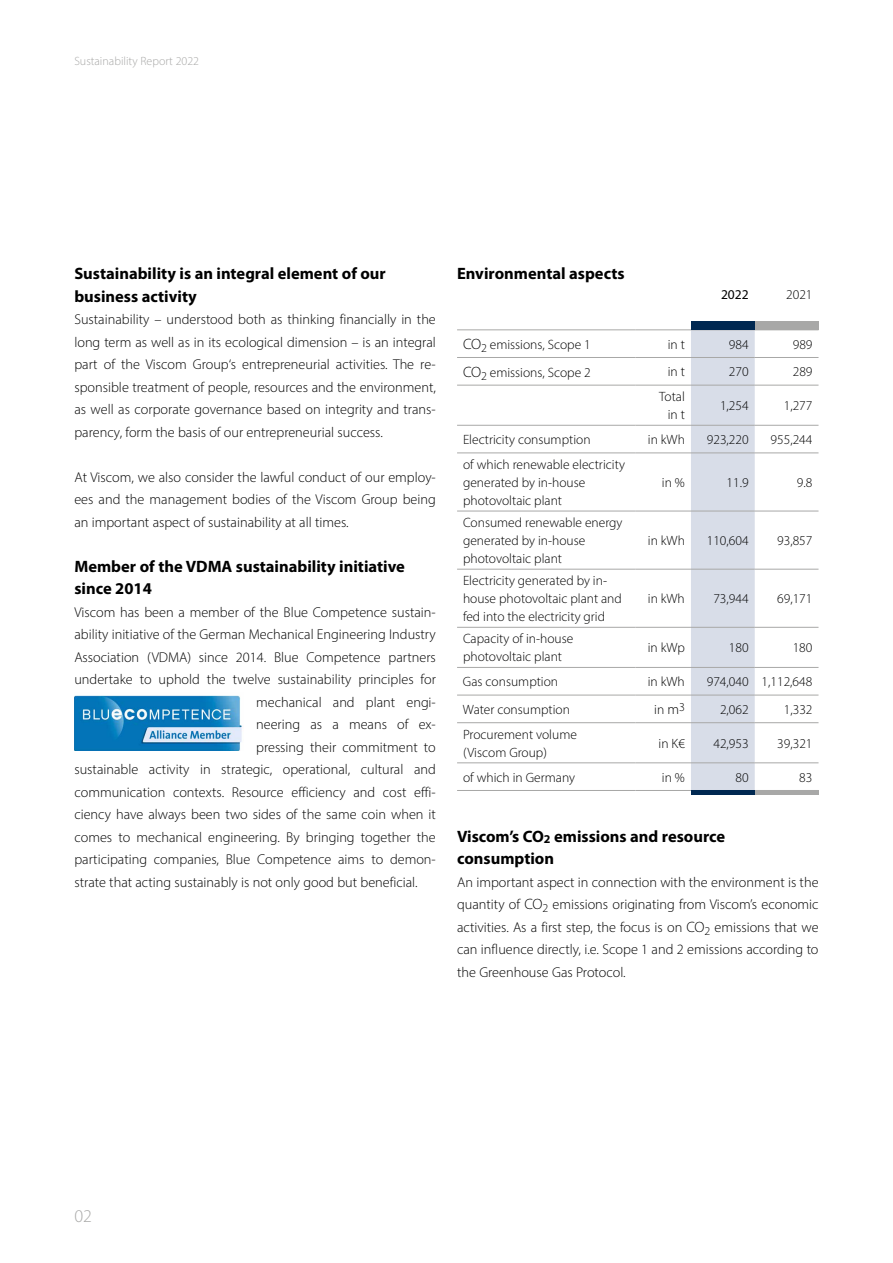
<style>
.page{position:relative;width:893px;height:1263px;background:#fff}
.page>*{position:absolute;margin:0;border:0;box-sizing:border-box;transform-origin:0 0}
.t1{font:300 18px "Myriad Pro";color:#a8a8a7}
.t2{font:700 16.5px/22.5px "Myriad Pro";color:#000}
.t3{font:300 14.25px/22.5px "Myriad Pro";color:#000;text-align:justify}
.t4{font:300 13.5px/18px "Myriad Pro";color:#000}
.t5{font:13.5px "Myriad Pro";color:#000}
.t6{font:300 12px "Myriad Pro";color:#a8a8a7}
.s1{font-size:15px}
.s2{font-size:14.25px}
</style>
<div class="page">
<div style="left:691px;top:330px;width:64px;height:460px;background:#d8dde8"></div>
<hr style="left:457px;top:329px;width:179px;height:1px;background:#a8a8a7">
<hr style="left:636px;top:329px;width:55px;height:1px;background:#a8a8a7">
<hr style="left:457px;top:357px;width:179px;height:1px;background:#a8a8a7">
<hr style="left:457px;top:385px;width:179px;height:1px;background:#a8a8a7">
<hr style="left:457px;top:453px;width:179px;height:1px;background:#a8a8a7">
<hr style="left:636px;top:357px;width:55px;height:1px;background:#a8a8a7">
<hr style="left:691px;top:357px;width:64px;height:1px;background:#a8a8a7">
<hr style="left:636px;top:385px;width:55px;height:1px;background:#a8a8a7">
<hr style="left:691px;top:385px;width:64px;height:1px;background:#a8a8a7">
<hr style="left:636px;top:453px;width:55px;height:1px;background:#a8a8a7">
<hr style="left:691px;top:453px;width:64px;height:1px;background:#a8a8a7">
<hr style="left:755px;top:357px;width:63px;height:1px;background:#a8a8a7">
<hr style="left:755px;top:385px;width:63px;height:1px;background:#a8a8a7">
<hr style="left:755px;top:453px;width:63px;height:1px;background:#a8a8a7">
<hr style="left:457px;top:790px;width:179px;height:1px;background:#a8a8a7">
<hr style="left:636px;top:790px;width:55px;height:1px;background:#a8a8a7">
<hr style="left:457px;top:511px;width:179px;height:1px;background:#a8a8a7">
<hr style="left:636px;top:511px;width:55px;height:1px;background:#a8a8a7">
<hr style="left:691px;top:511px;width:64px;height:1px;background:#a8a8a7">
<hr style="left:755px;top:511px;width:63px;height:1px;background:#a8a8a7">
<hr style="left:457px;top:569px;width:179px;height:1px;background:#a8a8a7">
<hr style="left:636px;top:569px;width:55px;height:1px;background:#a8a8a7">
<hr style="left:691px;top:569px;width:64px;height:1px;background:#a8a8a7">
<hr style="left:755px;top:569px;width:63px;height:1px;background:#a8a8a7">
<hr style="left:457px;top:627px;width:179px;height:1px;background:#a8a8a7">
<hr style="left:636px;top:627px;width:55px;height:1px;background:#a8a8a7">
<hr style="left:691px;top:627px;width:64px;height:1px;background:#a8a8a7">
<hr style="left:755px;top:627px;width:63px;height:1px;background:#a8a8a7">
<hr style="left:457px;top:695px;width:179px;height:1px;background:#a8a8a7">
<hr style="left:636px;top:695px;width:55px;height:1px;background:#a8a8a7">
<hr style="left:691px;top:695px;width:64px;height:1px;background:#a8a8a7">
<hr style="left:755px;top:695px;width:63px;height:1px;background:#a8a8a7">
<hr style="left:457px;top:762px;width:179px;height:1px;background:#a8a8a7">
<hr style="left:636px;top:762px;width:55px;height:1px;background:#a8a8a7">
<hr style="left:691px;top:762px;width:64px;height:1px;background:#a8a8a7">
<hr style="left:755px;top:762px;width:63px;height:1px;background:#a8a8a7">
<hr style="left:457px;top:425px;width:179px;height:1px;background:#a8a8a7">
<hr style="left:636px;top:425px;width:55px;height:1px;background:#a8a8a7">
<hr style="left:691px;top:425px;width:64px;height:1px;background:#a8a8a7">
<hr style="left:755px;top:425px;width:63px;height:1px;background:#a8a8a7">
<hr style="left:457px;top:667px;width:179px;height:1px;background:#a8a8a7">
<hr style="left:636px;top:667px;width:55px;height:1px;background:#a8a8a7">
<hr style="left:691px;top:667px;width:64px;height:1px;background:#a8a8a7">
<hr style="left:755px;top:667px;width:63px;height:1px;background:#a8a8a7">
<hr style="left:457px;top:722px;width:179px;height:1px;background:#a8a8a7">
<hr style="left:636px;top:722px;width:55px;height:1px;background:#a8a8a7">
<hr style="left:691px;top:722px;width:64px;height:1px;background:#a8a8a7">
<hr style="left:755px;top:722px;width:63px;height:1px;background:#a8a8a7">
<div style="left:691px;top:322px;width:64px;height:8px;background:#002851"></div>
<div style="left:755px;top:322px;width:64px;height:8px;background:#a8a8a7"></div>
<hr style="left:691px;top:790px;width:64px;height:4px;background:#002851">
<hr style="left:755px;top:790px;width:64px;height:4px;background:#a8a8a7">
<img style="left:74px;top:695px;width:168px;height:56px">
<p class="t6" style="left:74px;top:54px;width:126px">Sustainability Report 2022</p>
<p class="t2" style="left:74px;top:262px;width:313px">Sustainability is an integral element of our business activity</p>
<p class="t3" style="left:74px;top:308px;width:363px">Sustainability – understood both as thinking financially in the long term as well as in its ecological dimension – is an integral part of the Viscom Group‘s entrepreneurial activities. The re&shy;sponsible treatment of people, resources and the environment, as well as corporate governance based on integrity and trans&shy;parency, form the basis of our entrepreneurial success.</p>
<p class="t3" style="left:74px;top:465px;width:363px">At Viscom, we also consider the lawful conduct of our employ&shy;ees and the management bodies of the Viscom Group being an important aspect of sustainability at all times.</p>
<p class="t2" style="left:74px;top:554px;width:332px">Member of the VDMA sustainability initiative since 2014</p>
<p class="t3" style="left:74px;top:600px;width:363px">Viscom has been a member of the Blue Competence sustain-</p>
<p class="t3" style="left:74px;top:623px;width:363px">ability initiative of the German Mechanical Engineering Industry</p>
<p class="t3" style="left:74px;top:645px;width:363px">Association (VDMA) since 2014. Blue Competence partners</p>
<p class="t3" style="left:74px;top:668px;width:363px">undertake to uphold the twelve sustainability principles for</p>
<p class="t3" style="left:256px;top:690px;width:181px">mechanical and plant engi-</p>
<p class="t3" style="left:256px;top:713px;width:181px">neering as a means of ex-</p>
<p class="t3" style="left:256px;top:735px;width:181px">pressing their commitment to</p>
<p class="t3" style="left:74px;top:758px;width:363px">sustainable activity in strategic, operational, cultural and</p>
<p class="t3" style="left:74px;top:780px;width:363px">communication contexts. Resource efficiency and cost effi-</p>
<p class="t3" style="left:74px;top:803px;width:363px">ciency have always been two sides of the same coin when it</p>
<p class="t3" style="left:74px;top:825px;width:363px">comes to mechanical engineering. By bringing together the</p>
<p class="t3" style="left:74px;top:848px;width:363px">participating companies, Blue Competence aims to demon-</p>
<p class="t3" style="left:74px;top:870px;width:345px">strate that acting sustainably is not only good but beneficial.</p>
<p class="t2" style="left:457px;top:262px;width:169px">Environmental aspects</p>
<p class="t5" style="left:721px;top:286px;width:29px">2022</p>
<p class="t4" style="left:786px;top:285px;width:28px">2021</p>
<p class="t4" style="left:463px;top:336px;width:129px"><span class="s1">CO</span><sub>2</sub> emissions, Scope 1</p>
<p class="t4" style="left:668px;top:335px;width:19px">in t</p>
<p class="t4" style="left:729px;top:335px;width:21px">984</p>
<p class="t4" style="left:793px;top:335px;width:21px">989</p>
<p class="t4" style="left:463px;top:363px;width:129px"><span class="s1">CO</span><sub>2</sub> emissions, Scope 2</p>
<p class="t4" style="left:668px;top:363px;width:19px">in t</p>
<p class="t4" style="left:729px;top:363px;width:21px">270</p>
<p class="t4" style="left:793px;top:363px;width:21px">289</p>
<p class="t4" style="left:659px;top:388px;width:27px;text-align:right">Total in t</p>
<p class="t4" style="left:720px;top:397px;width:30px">1,254</p>
<p class="t4" style="left:784px;top:397px;width:30px">1,277</p>
<p class="t4" style="left:463px;top:430px;width:129px">Electricity consumption</p>
<p class="t4" style="left:648px;top:430px;width:39px">in kWh</p>
<p class="t4" style="left:707px;top:430px;width:43px">923,220</p>
<p class="t4" style="left:771px;top:430px;width:43px">955,244</p>
<p class="t4" style="left:463px;top:455px;width:163px">of which renewable electricity generated by in-house photovoltaic plant</p>
<p class="t4" style="left:662px;top:473px;width:24px">in %</p>
<p class="t4" style="left:727px;top:473px;width:24px">11.9</p>
<p class="t4" style="left:797px;top:473px;width:17px">9.8</p>
<p class="t4" style="left:463px;top:513px;width:161px">Consumed renewable energy generated by in-house photovoltaic plant</p>
<p class="t4" style="left:463px;top:572px;width:160px">Electricity generated by in&shy;house photovoltaic plant and fed into the electricity grid</p>
<p class="t4" style="left:648px;top:531px;width:39px">in kWh</p>
<p class="t4" style="left:707px;top:531px;width:43px">110,604</p>
<p class="t4" style="left:777px;top:531px;width:37px">93,857</p>
<p class="t4" style="left:648px;top:590px;width:39px">in kWh</p>
<p class="t4" style="left:713px;top:590px;width:37px">73,944</p>
<p class="t4" style="left:777px;top:590px;width:37px">69,171</p>
<p class="t4" style="left:463px;top:630px;width:112px">Capacity of in-house photovoltaic plant</p>
<p class="t4" style="left:648px;top:639px;width:39px">in kWp</p>
<p class="t4" style="left:729px;top:639px;width:21px">180</p>
<p class="t4" style="left:793px;top:639px;width:21px">180</p>
<p class="t4" style="left:463px;top:673px;width:97px">Gas consumption</p>
<p class="t4" style="left:648px;top:673px;width:39px">in kWh</p>
<p class="t4" style="left:707px;top:673px;width:107px">974,040 1,112,648</p>
<p class="t4" style="left:463px;top:700px;width:108px">Water consumption</p>
<p class="t4" style="left:654px;top:700px;width:32px">in <span class="s2">m</span><sup>3</sup></p>
<p class="t4" style="left:720px;top:700px;width:30px">2,062</p>
<p class="t4" style="left:784px;top:700px;width:30px">1,332</p>
<p class="t4" style="left:463px;top:725px;width:115px">Procurement volume (Viscom Group)</p>
<p class="t4" style="left:659px;top:734px;width:28px">in K€</p>
<p class="t4" style="left:713px;top:734px;width:37px">42,953</p>
<p class="t4" style="left:777px;top:734px;width:37px">39,321</p>
<p class="t4" style="left:463px;top:768px;width:114px">of which in Germany</p>
<p class="t4" style="left:662px;top:768px;width:24px">in %</p>
<p class="t4" style="left:735px;top:768px;width:15px">80</p>
<p class="t4" style="left:799px;top:768px;width:15px">83</p>
<p class="t2" style="left:457px;top:824px;width:270px">Viscom’s CO<sub>2</sub> emissions and resource consumption</p>
<p class="t3" style="left:457px;top:870px;width:363px">An important aspect in connection with the environment is the quantity of <span class="s1">CO</span><sub>2</sub> emissions originating from Viscom’s economic activities. As a first step, the focus is on <span class="s1">CO</span><sub>2</sub> emissions that we can influence directly, i.e. Scope 1 and 2 emissions according to the Greenhouse Gas Protocol.</p>
<p class="t1" style="left:74px;top:1206px;width:19px">02</p>
</div>
